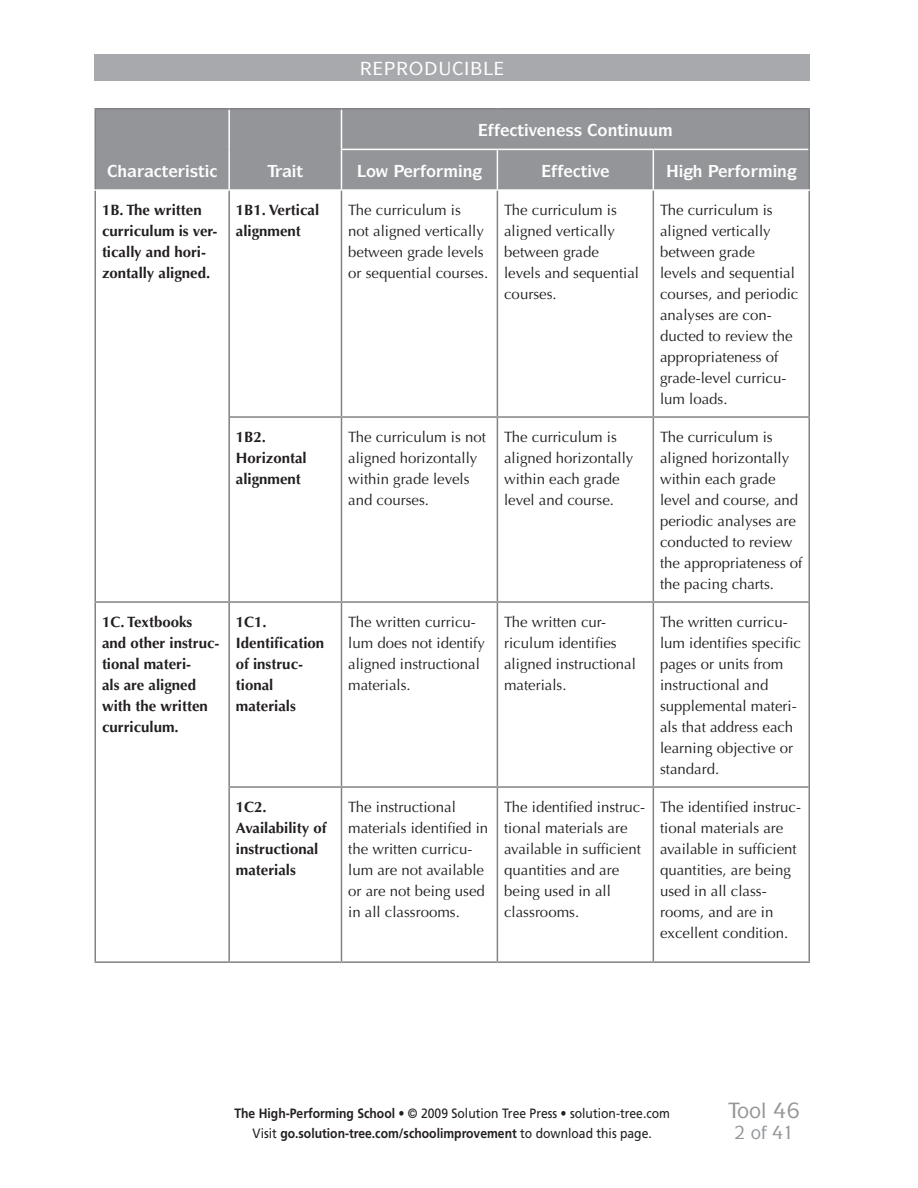
<style>
.page{position:relative;width:918px;height:1188px;background:#fff}
.page>*{position:absolute;margin:0;border:0;box-sizing:border-box;transform-origin:0 0}
.Tool_Number_footer{font:500 21px "Itc Symbol";color:#939598}
.Table_Heading_1{font:700 16.5px "Itc Symbol";color:#fff}
.Table_Body_Text_Roma{font:15px/21px "Optima LT Std";color:#231f20}
.Table_Body_Text_Bold{font:700 15px/21px "Optima LT Std";color:#231f20}
.t1{font:13.5px/19.5px "Frutiger LT Std";color:#231f20;text-align:center;scale:.9 1}
.s1{font-weight:700}
</style>
<div class="page">
<div style="left:94px;top:54px;width:716px;height:27px;background:#a8a9ad"></div>
<div style="left:96px;top:110px;width:712px;height:79px;background:#939598"></div>
<hr style="left:228px;top:109px;width:2px;height:40px;background:#fff">
<hr style="left:341px;top:109px;width:1px;height:40px;background:#fff">
<hr style="left:228px;top:149px;width:2px;height:40px;background:#fff">
<hr style="left:341px;top:149px;width:156px;height:1px;background:#fff">
<hr style="left:341px;top:150px;width:1px;height:39px;background:#fff">
<hr style="left:497px;top:149px;width:156px;height:1px;background:#fff">
<hr style="left:497px;top:150px;width:1px;height:39px;background:#fff">
<hr style="left:653px;top:149px;width:156px;height:1px;background:#fff">
<hr style="left:653px;top:150px;width:1px;height:39px;background:#fff">
<hr style="left:94px;top:191px;width:2px;height:226px;background:#808285">
<hr style="left:228px;top:191px;width:2px;height:226px;background:#808285">
<hr style="left:94px;top:417px;width:2px;height:184px;background:#808285">
<hr style="left:228px;top:417px;width:2px;height:184px;background:#808285">
<hr style="left:341px;top:191px;width:1px;height:225px;background:#808285">
<hr style="left:497px;top:191px;width:1px;height:225px;background:#808285">
<hr style="left:653px;top:191px;width:1px;height:225px;background:#808285">
<hr style="left:808px;top:191px;width:2px;height:225px;background:#808285">
<hr style="left:230px;top:416px;width:111px;height:2px;background:#808285">
<hr style="left:341px;top:416px;width:156px;height:2px;background:#808285">
<hr style="left:341px;top:418px;width:1px;height:183px;background:#808285">
<hr style="left:497px;top:416px;width:156px;height:2px;background:#808285">
<hr style="left:497px;top:418px;width:1px;height:183px;background:#808285">
<hr style="left:653px;top:416px;width:157px;height:2px;background:#808285">
<hr style="left:653px;top:418px;width:1px;height:183px;background:#808285">
<hr style="left:808px;top:418px;width:2px;height:183px;background:#808285">
<hr style="left:341px;top:603px;width:1px;height:183px;background:#808285">
<hr style="left:497px;top:603px;width:1px;height:183px;background:#808285">
<hr style="left:653px;top:603px;width:1px;height:183px;background:#808285">
<hr style="left:341px;top:788px;width:1px;height:173px;background:#808285">
<hr style="left:497px;top:788px;width:1px;height:173px;background:#808285">
<hr style="left:653px;top:788px;width:1px;height:173px;background:#808285">
<hr style="left:228px;top:786px;width:113px;height:2px;background:#808285">
<hr style="left:341px;top:786px;width:156px;height:2px;background:#808285">
<hr style="left:497px;top:786px;width:156px;height:2px;background:#808285">
<hr style="left:653px;top:786px;width:156px;height:2px;background:#808285">
<hr style="left:229px;top:601px;width:112px;height:2px;background:#808285">
<hr style="left:341px;top:601px;width:156px;height:2px;background:#808285">
<hr style="left:497px;top:601px;width:156px;height:2px;background:#808285">
<hr style="left:653px;top:601px;width:157px;height:2px;background:#808285">
<hr style="left:94px;top:961px;width:135px;height:2px;background:#808285">
<hr style="left:229px;top:961px;width:112px;height:2px;background:#808285">
<hr style="left:341px;top:961px;width:156px;height:2px;background:#808285">
<hr style="left:497px;top:961px;width:156px;height:2px;background:#808285">
<hr style="left:653px;top:961px;width:157px;height:2px;background:#808285">
<hr style="left:808px;top:603px;width:2px;height:184px;background:#808285">
<hr style="left:808px;top:787px;width:2px;height:174px;background:#808285">
<hr style="left:94px;top:601px;width:135px;height:2px;background:#808285">
<hr style="left:228px;top:603px;width:2px;height:183px;background:#808285">
<hr style="left:228px;top:788px;width:2px;height:173px;background:#808285">
<hr style="left:94px;top:603px;width:2px;height:184px;background:#808285">
<hr style="left:94px;top:787px;width:2px;height:174px;background:#808285">
<hr style="left:94px;top:108px;width:135px;height:2px;background:#808285">
<hr style="left:94px;top:109px;width:2px;height:40px;background:#808285">
<hr style="left:229px;top:108px;width:112px;height:2px;background:#808285">
<hr style="left:94px;top:149px;width:2px;height:40px;background:#808285">
<hr style="left:341px;top:108px;width:156px;height:2px;background:#808285">
<hr style="left:497px;top:108px;width:156px;height:2px;background:#808285">
<hr style="left:653px;top:108px;width:157px;height:2px;background:#808285">
<hr style="left:808px;top:109px;width:2px;height:40px;background:#808285">
<hr style="left:808px;top:149px;width:2px;height:40px;background:#808285">
<svg style="left:108px;top:164px;width:53px;height:13px"></svg>
<svg style="left:169px;top:164px;width:20px;height:13px"></svg>
<svg style="left:206px;top:164px;width:11px;height:13px"></svg>
<svg style="left:479px;top:124px;width:38px;height:12px"></svg>
<svg style="left:525px;top:124px;width:3px;height:12px"></svg>
<svg style="left:538px;top:127px;width:8px;height:9px"></svg>
<svg style="left:557px;top:127px;width:8px;height:9px"></svg>
<svg style="left:588px;top:124px;width:9px;height:12px"></svg>
<svg style="left:625px;top:124px;width:3px;height:12px"></svg>
<svg style="left:659px;top:127px;width:13px;height:9px"></svg>
<svg style="left:268px;top:164px;width:35px;height:13px"></svg>
<svg style="left:358px;top:164px;width:30px;height:13px"></svg>
<svg style="left:394px;top:164px;width:88px;height:16px"></svg>
<svg style="left:542px;top:164px;width:67px;height:13px"></svg>
<svg style="left:667px;top:164px;width:35px;height:16px"></svg>
<svg style="left:709px;top:164px;width:88px;height:16px"></svg>
<p class="Table_Heading_1" style="left:162px;top:160px;width:45px">▼ ▲▼</p>
<p class="Table_Heading_1" style="left:518px;top:119px;width:142px">▼ ❖ ■ ▲▲ □■▼ ■◆◆</p>
<p class="Table_Body_Text_Bold" style="left:102px;top:199px;width:117px">1B. The written curriculum is ver&shy;tically and hori&shy;zontally aligned.</p>
<p class="Table_Body_Text_Bold" style="left:236px;top:199px;width:85px">1B1. Vertical alignment</p>
<p class="Table_Body_Text_Roma" style="left:348px;top:199px;width:142px">The curriculum is<br>not aligned vertically between grade levels or sequential courses.</p>
<p class="Table_Body_Text_Roma" style="left:504px;top:199px;width:136px">The curriculum is aligned vertically between grade levels and sequential courses.</p>
<p class="Table_Body_Text_Roma" style="left:660px;top:199px;width:140px">The curriculum is aligned vertically between grade<br>levels and sequential courses, and periodic analyses are con&shy;ducted to review the appropriateness of grade-level curricu&shy;lum loads.</p>
<p class="Table_Body_Text_Bold" style="left:236px;top:426px;width:72px">1B2.<br>Horizontal alignment</p>
<p class="Table_Body_Text_Roma" style="left:348px;top:426px;width:139px">The curriculum is not aligned horizontally within grade levels and courses.</p>
<p class="Table_Body_Text_Roma" style="left:504px;top:426px;width:131px">The curriculum is aligned horizontally within each grade level and course.</p>
<p class="Table_Body_Text_Roma" style="left:660px;top:426px;width:144px">The curriculum is aligned horizontally within each grade level and course, and periodic analyses are conducted to review the appropriateness of the pacing charts.</p>
<p class="Table_Body_Text_Bold" style="left:102px;top:611px;width:119px">1C. Textbooks and other instruc&shy;tional materi-<br>als are aligned with the written curriculum.</p>
<p class="Table_Body_Text_Bold" style="left:236px;top:611px;width:90px">1C1.<br>Identification of instruc&shy;tional materials</p>
<p class="Table_Body_Text_Roma" style="left:348px;top:611px;width:138px">The written curricu&shy;lum does not identify aligned instructional materials.</p>
<p class="Table_Body_Text_Roma" style="left:504px;top:611px;width:133px">The written cur&shy;riculum identifies aligned instructional materials.</p>
<p class="Table_Body_Text_Roma" style="left:660px;top:611px;width:142px">The written curricu&shy;lum identifies specific pages or units from instructional and supplemental materi&shy;als that address each learning objective or standard.</p>
<p class="Table_Body_Text_Bold" style="left:236px;top:796px;width:92px">1C2.<br>Availability of instructional materials</p>
<p class="Table_Body_Text_Roma" style="left:348px;top:796px;width:142px">The instructional materials identified in the written curricu&shy;lum are not available or are not being used in all classrooms.</p>
<p class="Table_Body_Text_Roma" style="left:504px;top:796px;width:143px">The identified instruc&shy;tional materials are available in sufficient quantities and are being used in all classrooms.</p>
<p class="Table_Body_Text_Roma" style="left:660px;top:796px;width:143px">The identified instruc&shy;tional materials are available in sufficient quantities, are being used in all class&shy;rooms, and are in excellent condition.</p>
<p class="t1" style="left:234px;top:1104px;width:485px"><span class="s1">The High-Performing School •</span> © 2009 Solution Tree Press • solution-tree.com<br>Visit <span class="s1">go.solution-tree.com/schoolimprovement</span> to download this page.</p>
<p class="Tool_Number_footer" style="left:737px;top:1097px;width:51px">□□● ✔</p>
</div>
